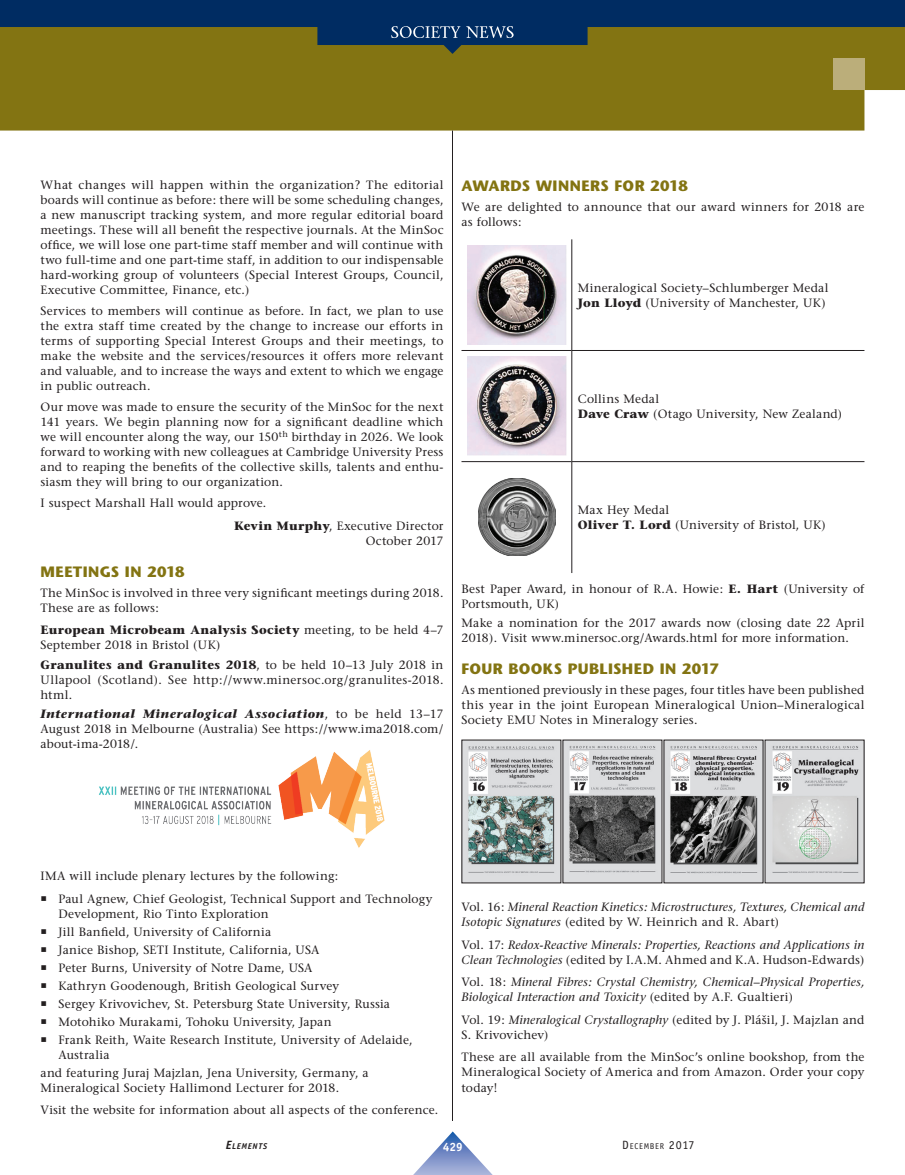
<style>
.page{position:relative;width:905px;height:1175px;background:#fff}
.page>*{position:absolute;margin:0;border:0;box-sizing:border-box;transform-origin:0 0}
.t1{font:700 15px "Stone Sans";letter-spacing:.025em;color:#837412}
.t2{font:12px/15px "Stone Serif";letter-spacing:.015em;color:#231f20}
.t3{font:italic 12px/15px "Stone Serif";letter-spacing:.01em;color:#231f20}
.t4{font:700 12px "Officina Sans";color:#fff}
.t5{font:8.4px "Officina Sans";letter-spacing:.085em;color:#231f20}
.t6{font:italic 700 8.4px "Officina Sans";letter-spacing:.08em;color:#231f20}
.s1{font-weight:700}
.s2{font-weight:700;font-style:italic}
.s3{font-style:normal}
.s4{font-style:italic}
.s5{font-size:12px}
</style>
<div class="page">
<div style="left:0;top:54px;width:904px;height:76px;background:#837412"></div>
<div style="left:832px;top:58px;width:32px;height:32px;background:#bbae7a"></div>
<hr style="left:452px;top:130px;width:1px;height:990px;background:#231f20">
<img style="left:99px;top:750px;width:286px;height:98px">
<hr style="left:571px;top:239px;width:1px;height:111px;background:#231f20">
<hr style="left:461px;top:350px;width:111px;height:1px;background:#231f20">
<hr style="left:572px;top:350px;width:292px;height:1px;background:#231f20">
<hr style="left:571px;top:351px;width:1px;height:110px;background:#231f20">
<hr style="left:461px;top:461px;width:111px;height:1px;background:#231f20">
<hr style="left:572px;top:461px;width:292px;height:1px;background:#231f20">
<hr style="left:571px;top:462px;width:1px;height:111px;background:#231f20">
<img style="left:467px;top:245px;width:99px;height:99px">
<img style="left:467px;top:356px;width:99px;height:99px">
<img style="left:478px;top:478px;width:77px;height:78px">
<img style="left:564px;top:741px;width:96px;height:140px">
<img style="left:665px;top:741px;width:96px;height:140px">
<img style="left:766px;top:741px;width:96px;height:140px">
<img style="left:463px;top:741px;width:96px;height:140px">
<svg style="left:0;top:0;width:904px;height:54px;background:#354941"></svg>
<svg style="left:414px;top:1131px;width:78px;height:43px"></svg>
<svg style="left:391px;top:26px;width:122px;height:12px"></svg>
<p class="t2" style="left:40px;top:177px;width:404px;text-align:justify">What changes will happen within the organization? The editorial boards will continue as before: there will be some scheduling changes, a new manuscript tracking system, and more regular editorial board meetings. These will all benefit the respective journals. At the MinSoc office, we will lose one part-time staff member and will continue with two full-time and one part-time staff, in addition to our indispensable hard-working group of volunteers (Special Interest Groups, Council, Executive Committee, Finance, etc.)</p>
<p class="t2" style="left:40px;top:303px;width:404px;text-align:justify">Services to members will continue as before. In fact, we plan to use the extra staff time created by the change to increase our efforts in terms of supporting Special Interest Groups and their meetings, to make the website and the services/resources it offers more relevant and valuable, and to increase the ways and extent to which we engage in public outreach.</p>
<p class="t2" style="left:40px;top:399px;width:404px;text-align:justify">Our move was made to ensure the security of the MinSoc for the next 141 years. We begin planning now for a significant deadline which we will encounter along the way, our 150<sup>th</sup> birthday in 2026. We look forward to working with new colleagues at Cambridge University Press and to reaping the benefits of the collective skills, talents and enthu&shy;siasm they will bring to our organization.</p>
<p class="t2" style="left:234px;top:492px;width:211px;line-height:22.5px;text-indent:-193px">I suspect Marshall Hall would approve.<br><span class="s1">Kevin Murphy</span>, Executive Director</p>
<p class="t2" style="left:366px;top:533px;width:79px">October 2017</p>
<p class="t1" style="left:40px;top:563px;width:146px">MEETINGS IN 2018</p>
<p class="t2" style="left:40px;top:585px;width:404px">The MinSoc is involved in three very significant meetings during 2018.<br>These are as follows:</p>
<p class="t2" style="left:40px;top:622px;width:404px"><span class="s1">European Microbeam Analysis Society</span> meeting, to be held 4–7<br>September 2018 in Bristol (UK)</p>
<p class="t2" style="left:40px;top:657px;width:404px;text-align:justify"><span class="s1">Granulites and Granulites 2018</span>, to be held 10–13 July 2018 in Ullapool (Scotland). See http://www.minersoc.org/granulites-2018. html.</p>
<p class="t2" style="left:40px;top:706px;width:404px;text-align:justify"><span class="s2">International Mineralogical Association</span>, to be held 13–17<br>August 2018 in Melbourne (Australia) See https://www.ima2018.com/ about-ima-2018/.</p>
<p class="t1" style="left:461px;top:177px;width:228px">AWARDS WINNERS FOR 2018</p>
<p class="t2" style="left:461px;top:199px;width:404px">We are delighted to announce that our award winners for 2018 are as follows:</p>
<p class="t2" style="left:578px;top:280px;width:252px">Mineralogical Society–Schlumberger Medal<br><span class="s1">Jon Lloyd</span> (University of Manchester, UK)</p>
<p class="t2" style="left:578px;top:391px;width:266px">Collins Medal<br><span class="s1">Dave Craw</span> (Otago University, New Zealand)</p>
<p class="t2" style="left:578px;top:502px;width:249px">Max Hey Medal<br><span class="s1">Oliver T. Lord</span> (University of Bristol, UK)</p>
<p class="t2" style="left:461px;top:581px;width:404px">Best Paper Award, in honour of R.A. Howie: <span class="s1">E. Hart</span> (University of<br>Portsmouth, UK)</p>
<p class="t2" style="left:461px;top:615px;width:404px">Make a nomination for the 2017 awards now (closing date 22 April<br>2018). Visit www.minersoc.org/Awards.html for more information.</p>
<p class="t1" style="left:461px;top:660px;width:259px">FOUR BOOKS PUBLISHED IN 2017</p>
<p class="t2" style="left:461px;top:682px;width:404px;text-align:justify">As mentioned previously in these pages, four titles have been published this year in the joint European Mineralogical Union–Mineralogical Society EMU Notes in Mineralogy series.</p>
<p class="t2" style="left:58px;top:864px;width:375px;line-height:22.5px;text-indent:-18px">IMA will include plenary lectures by the following:<br>Paul Agnew, Chief Geologist, Technical Support and Technology</p>
<p class="t2" style="left:58px;top:904px;width:355px;line-height:18px">Development, Rio Tinto Exploration<br>Jill Banfield, University of California<br>Janice Bishop, SETI Institute, California, USA<br>Peter Burns, University of Notre Dame, USA<br>Kathryn Goodenough, British Geological Survey<br>Sergey Krivovichev, St. Petersburg State University, Russia Motohiko Murakami, Tohoku University, Japan<br>Frank Reith, Waite Research Institute, University of Adelaide,</p>
<p class="t2" style="left:40px;top:1045px;width:329px;line-height:18px;text-indent:18px">Australia<br>and featuring Juraj Majzlan, Jena University, Germany, a</p>
<p class="t2" style="left:40px;top:1076px;width:399px;line-height:22.5px">Mineralogical Society Hallimond Lecturer for 2018.<br>Visit the website for information about all aspects of the conference.</p>
<p class="t3" style="left:461px;top:900px;width:404px"><span class="s3">Vol. 16:</span> Mineral Reaction Kinetics: Microstructures, Textures, Chemical and<br>Isotopic Signatures <span class="s3">(edited by W. Heinrich and R. Abart)</span></p>
<p class="t3" style="left:461px;top:937px;width:404px"><span class="s3">Vol. 17:</span> Redox-Reactive Minerals: Properties, Reactions and Applications in<br>Clean Technologies <span class="s3">(edited by I.A.M. Ahmed and K.A. Hudson-Edwards)</span></p>
<p class="t3" style="left:461px;top:975px;width:404px"><span class="s3">Vol. 18:</span> Mineral Fibres: Crystal Chemistry, Chemical–Physical Properties,<br>Biological Interaction and Toxicity <span class="s3">(edited by A.F. Gualtieri)</span></p>
<p class="t2" style="left:461px;top:1012px;width:404px">Vol. 19: <span class="s4">Mineralogical Crystallography</span> (edited by J. Plášil, J. Majzlan and<br>S. Krivovichev)</p>
<p class="t2" style="left:461px;top:1049px;width:404px;text-align:justify">These are all available from the MinSoc’s online bookshop, from the Mineralogical Society of America and from Amazon. Order your copy today!</p>
<p class="t6" style="left:226px;top:1141px;width:43px"><span class="s5">E</span>LEMENTS</p>
<p class="t4" style="left:443px;top:1139px;width:22px">429</p>
<p class="t5" style="left:622px;top:1141px;width:74px"><span class="s5">D</span>ECEMBER <span class="s5">2017</span></p>
</div>
